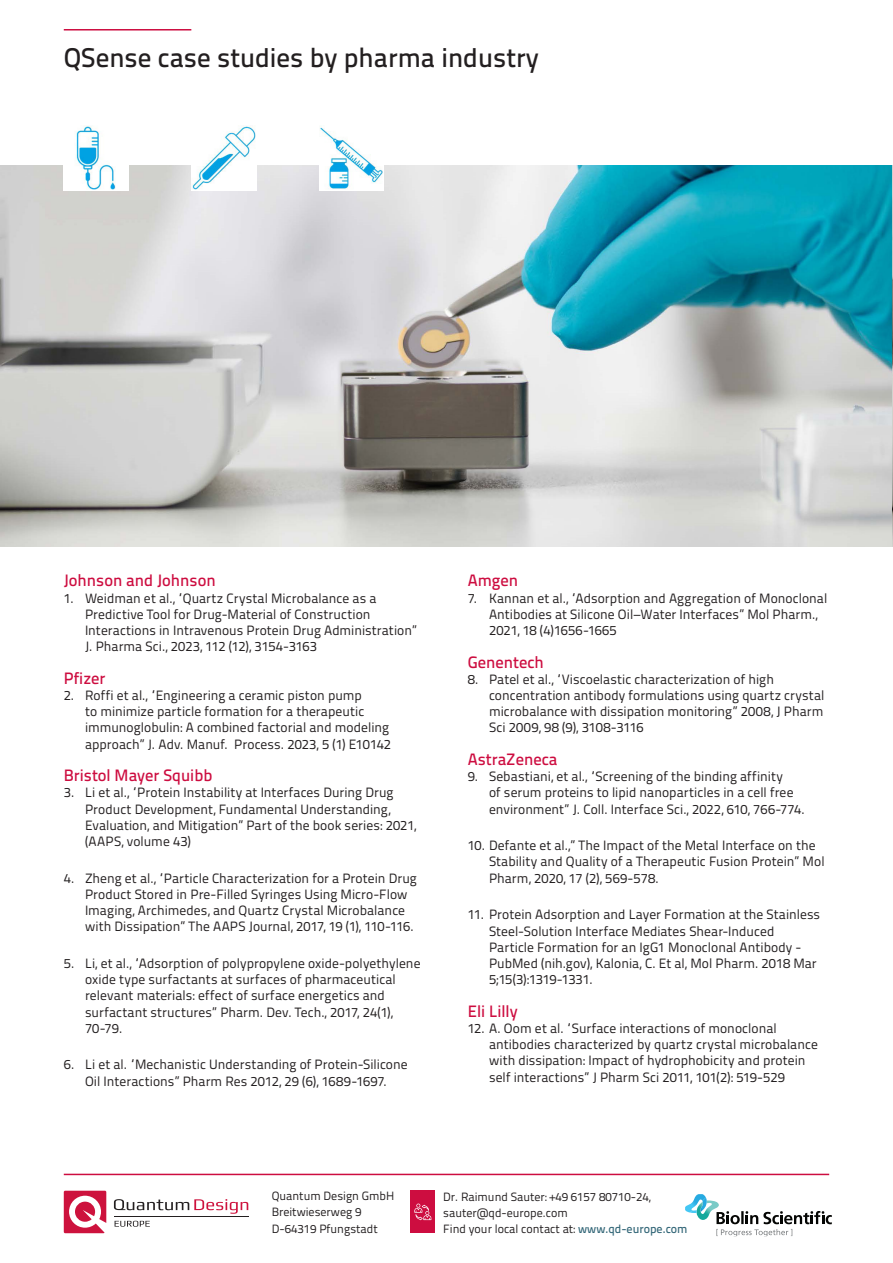
<style>
.page{position:relative;width:893px;height:1263px;background:#fff}
.page>*{position:absolute;margin:0;border:0;box-sizing:border-box;transform-origin:0 0}
.aÜberschrift{font:500 27px "Titillium Text 22 L";color:#231f20}
.aÜberschrift_2{font:500 16.5px "Titillium Text 22 L";color:#cd0d40}
.t1{font:13.5px/16.2px "Titillium Text 22 L";letter-spacing:.005em;color:#231f20}
.t2{font:12px/16.8px "Titillium Text 22 L";color:#231f20}
.s1{font-weight:500;color:#356879}
</style>
<div class="page">
<hr style="left:64px;top:29px;width:127px;height:2px;background:#cd0d40">
<hr style="left:64px;top:1174px;width:765px;height:1px;background:#cd0d40">
<svg style="left:64px;top:1191px;width:42px;height:42px"></svg>
<svg style="left:114px;top:1199px;width:134px;height:15px"></svg>
<hr style="left:114px;top:1216px;width:135px;height:1px;background:#231f20">
<svg style="left:115px;top:1221px;width:35px;height:6px"></svg>
<div style="left:411px;top:1191px;width:24px;height:42px;background:#cd0d40"></div>
<svg style="left:414px;top:1203px;width:17px;height:17px"></svg>
<svg style="left:686px;top:1195px;width:145px;height:40px"></svg>
<img style="left:0;top:166px;width:893px;height:380px">
<img style="left:64px;top:126px;width:64px;height:64px">
<img style="left:192px;top:126px;width:64px;height:64px">
<img style="left:319px;top:126px;width:65px;height:64px">
<p class="aÜberschrift" style="left:64px;top:37px;width:476px">QSense case studies by pharma industry</p>
<p class="aÜberschrift_2" style="left:64px;top:568px;width:153px">Johnson and Johnson</p>
<p class="t1" style="left:85px;top:589px;width:333px;text-indent:-21px">1. Weidman et al., “Quartz Crystal Microbalance as a Predictive Tool for Drug-Material of Construction Interactions in Intravenous Protein Drug Administration” J. Pharma Sci., 2023, 112 (12), 3154-3163</p>
<p class="aÜberschrift_2" style="left:64px;top:665px;width:43px">Pfizer</p>
<p class="t1" style="left:85px;top:686px;width:308px;text-indent:-21px">2. Roffi et al., “Engineering a ceramic piston pump<br>to minimize particle formation for a therapeutic immunoglobulin: A combined factorial and modeling approach” J. Adv. Manuf. Process. 2023, 5 (1) E10142</p>
<p class="aÜberschrift_2" style="left:64px;top:763px;width:150px">Bristol Mayer Squibb</p>
<p class="t1" style="left:85px;top:784px;width:333px;text-indent:-21px">3. Li et al., “Protein Instability at Interfaces During Drug Product Development, Fundamental Understanding, Evaluation, and Mitigation” Part of the book series: 2021, (AAPS, volume 43)</p>
<p class="t1" style="left:85px;top:869px;width:333px;text-indent:-21px">4. Zheng et al., “Particle Characterization for a Protein Drug Product Stored in Pre-Filled Syringes Using Micro-Flow Imaging, Archimedes, and Quartz Crystal Microbalance with Dissipation” The AAPS Journal, 2017, 19 (1), 110-116.</p>
<p class="t1" style="left:85px;top:954px;width:337px;text-indent:-21px">5. Li, et al., “Adsorption of polypropylene oxide-polyethylene oxide type surfactants at surfaces of pharmaceutical relevant materials: effect of surface energetics and surfactant structures” Pharm. Dev. Tech., 2017, 24(1), 70-79.</p>
<p class="t1" style="left:64px;top:1056px;width:345px;text-align:center">6. Li et al. “Mechanistic Understanding of Protein-Silicone<br>Oil Interactions” Pharm Res 2012, 29 (6), 1689-1697.</p>
<p class="aÜberschrift_2" style="left:468px;top:568px;width:52px">Amgen</p>
<p class="t1" style="left:489px;top:589px;width:340px;text-indent:-21px">7. Kannan et al., “Adsorption and Aggregation of Monoclonal<br>Antibodies at Silicone Oil–Water Interfaces” Mol Pharm.,<br>2021, 18 (4)1656-1665</p>
<p class="aÜberschrift_2" style="left:468px;top:649px;width:78px">Genentech</p>
<p class="t1" style="left:489px;top:670px;width:337px;text-indent:-21px">8. Patel et al., “Viscoelastic characterization of high concentration antibody formulations using quartz crystal microbalance with dissipation monitoring” 2008, J Pharm Sci 2009, 98 (9), 3108-3116</p>
<p class="aÜberschrift_2" style="left:468px;top:747px;width:91px">AstraZeneca</p>
<p class="t1" style="left:489px;top:768px;width:317px;text-indent:-21px">9. Sebastiani, et al., “Screening of the binding affinity<br>of serum proteins to lipid nanoparticles in a cell free environment” J. Coll. Interface Sci., 2022, 610, 766-774.</p>
<p class="t1" style="left:489px;top:837px;width:337px;text-indent:-21px">10. Defante et al.,” The Impact of the Metal Interface on the<br>Stability and Quality of a Therapeutic Fusion Protein” Mol<br>Pharm, 2020, 17 (2), 569-578.</p>
<p class="t1" style="left:489px;top:906px;width:333px;text-indent:-21px">11. Protein Adsorption and Layer Formation at the Stainless Steel-Solution Interface Mediates Shear-Induced Particle Formation for an IgG1 Monoclonal Antibody - PubMed (nih.gov), Kalonia, C. Et al, Mol Pharm. 2018 Mar 5;15(3):1319-1331.</p>
<p class="aÜberschrift_2" style="left:468px;top:998px;width:51px">Eli Lilly</p>
<p class="t1" style="left:489px;top:1019px;width:330px;text-indent:-21px">12. A. Oom et al. “Surface interactions of monoclonal antibodies characterized by quartz crystal microbalance with dissipation: Impact of hydrophobicity and protein self‐interactions” J Pharm Sci 2011, 101(2): 519-529</p>
<p class="t2" style="left:272px;top:1186px;width:124px">Quantum Design GmbH<br>Breitwieserweg 9<br>D-64319 Pfungstadt</p>
<p class="t2" style="left:443px;top:1187px;width:246px;line-height:16.4px">Dr. Raimund Sauter: +49 6157 80710-24, sauter@qd-europe.com<br>Find your local contact at: <span class="s1">www.qd-europe.com</span></p>
</div>
